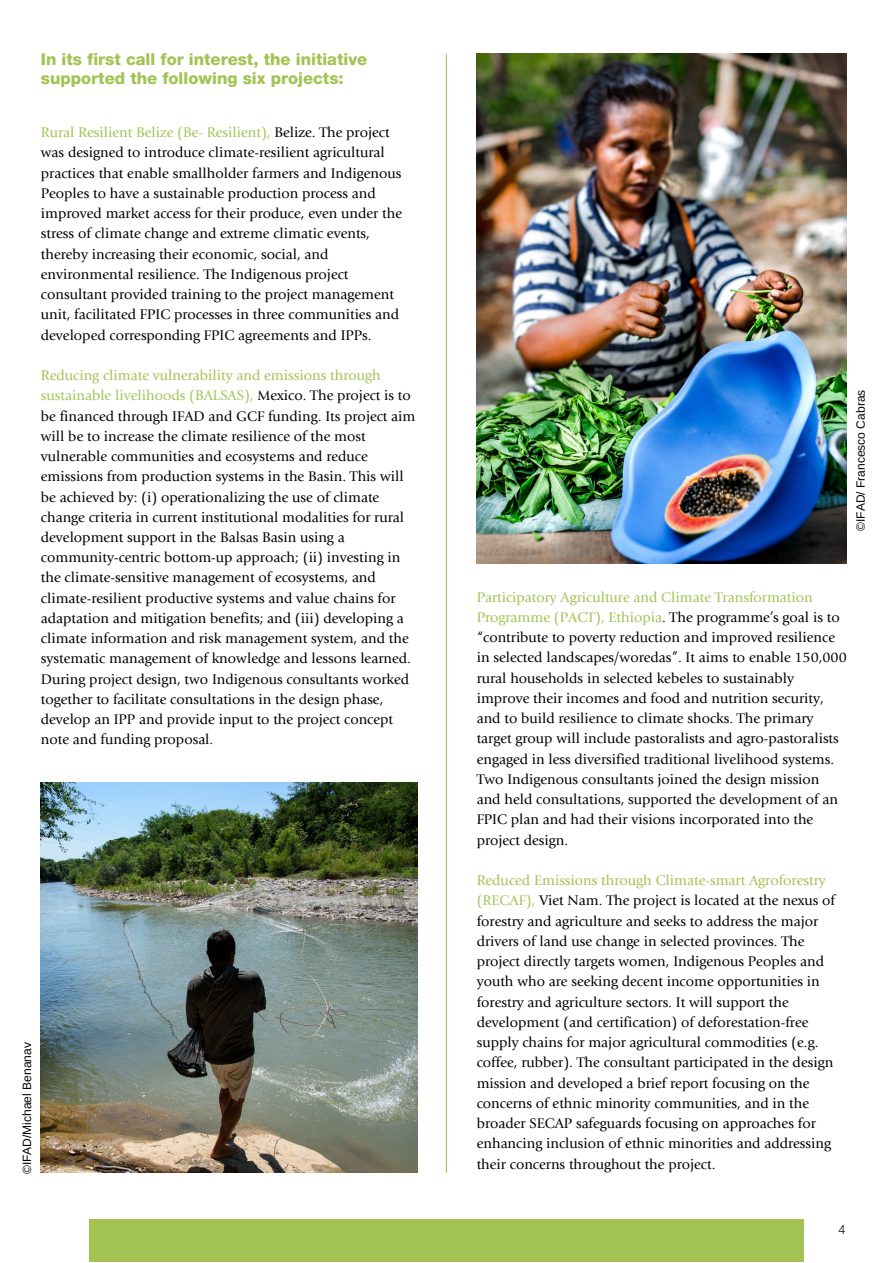
<style>
.page{position:relative;width:893px;height:1263px;background:#fff}
.page>*{position:absolute;margin:0;border:0;box-sizing:border-box;transform-origin:0 0}
.t1{font:800 16.5px/19px "Helvetica Neue LT Std";color:#a2c352}
.t2{font:14.55px/20.2px "Giovanni Std";color:#000}
.t3{font:300 12.75px "Helvetica Neue LT Std";color:#000}
.t4{font:12px "Arimo";color:#000}
.s1{color:#a2c352}
</style>
<div class="page">
<hr style="left:446px;top:54px;width:1px;height:1118px;background:#a2c352">
<div style="left:89px;top:1218px;width:714px;height:43px;background:#a2c352"></div>
<img style="left:476px;top:54px;width:370px;height:509px">
<img style="left:41px;top:782px;width:376px;height:390px">
<p class="t1" style="left:41px;top:52px;width:328px">In its first call for interest, the initiative supported the following six projects:</p>
<p class="t2" style="left:41px;top:124px;width:362px"><span class="s1">Rural Resilient Belize (Be- Resilient),</span> Belize. The project was designed to introduce climate-resilient agricultural practices that enable smallholder farmers and Indigenous Peoples to have a sustainable production process and improved market access for their produce, even under the stress of climate change and extreme climatic events, thereby increasing their economic, social, and environmental resilience. The Indigenous project consultant provided training to the project management unit, facilitated FPIC processes in three communities and developed corresponding FPIC agreements and IPPs.</p>
<p class="t2" style="left:41px;top:366px;width:376px"><span class="s1">Reducing climate vulnerability and emissions through sustainable livelihoods (BALSAS),</span> Mexico. The project is to be financed through IFAD and GCF funding. Its project aim will be to increase the climate resilience of the most vulnerable communities and ecosystems and reduce emissions from production systems in the Basin. This will be achieved by: (i) operationalizing the use of climate change criteria in current institutional modalities for rural development support in the Balsas Basin using a community-centric bottom-up approach; (ii) investing in the climate-sensitive management of ecosystems, and climate-resilient productive systems and value chains for adaptation and mitigation benefits; and (iii) developing a climate information and risk management system, and the systematic management of knowledge and lessons learned.<br>During project design, two Indigenous consultants worked together to facilitate consultations in the design phase, develop an IPP and provide input to the project concept note and funding proposal.</p>
<p class="t4" style="left:20px;top:1173px;width:133px;rotate:-90deg">©IFAD/Michael Benanav</p>
<p class="t4" style="left:854px;top:530px;width:142px;rotate:-90deg">©IFAD/ Francesco Cabras</p>
<p class="t2" style="left:476px;top:588px;width:371px"><span class="s1">Participatory Agriculture and Climate Transformation Programme (PACT), Ethiopia</span>. The programme’s goal is to “contribute to poverty reduction and improved resilience in selected landscapes/woredas”. It aims to enable 150,000 rural households in selected kebeles to sustainably improve their incomes and food and nutrition security, and to build resilience to climate shocks. The primary target group will include pastoralists and agro-pastoralists engaged in less diversified traditional livelihood systems.<br>Two Indigenous consultants joined the design mission and held consultations, supported the development of an FPIC plan and had their visions incorporated into the project design.</p>
<p class="t2" style="left:476px;top:871px;width:360px"><span class="s1">Reduced Emissions through Climate-smart Agroforestry (RECAF),</span> Viet Nam. The project is located at the nexus of forestry and agriculture and seeks to address the major drivers of land use change in selected provinces. The project directly targets women, Indigenous Peoples and youth who are seeking decent income opportunities in forestry and agriculture sectors. It will support the development (and certification) of deforestation-free supply chains for major agricultural commodities (e.g. coffee, rubber). The consultant participated in the design mission and developed a brief report focusing on the concerns of ethnic minority communities, and in the broader SECAP safeguards focusing on approaches for enhancing inclusion of ethnic minorities and addressing their concerns throughout the project.</p>
<p class="t3" style="left:838px;top:1224px;width:9px">4</p>
</div>
